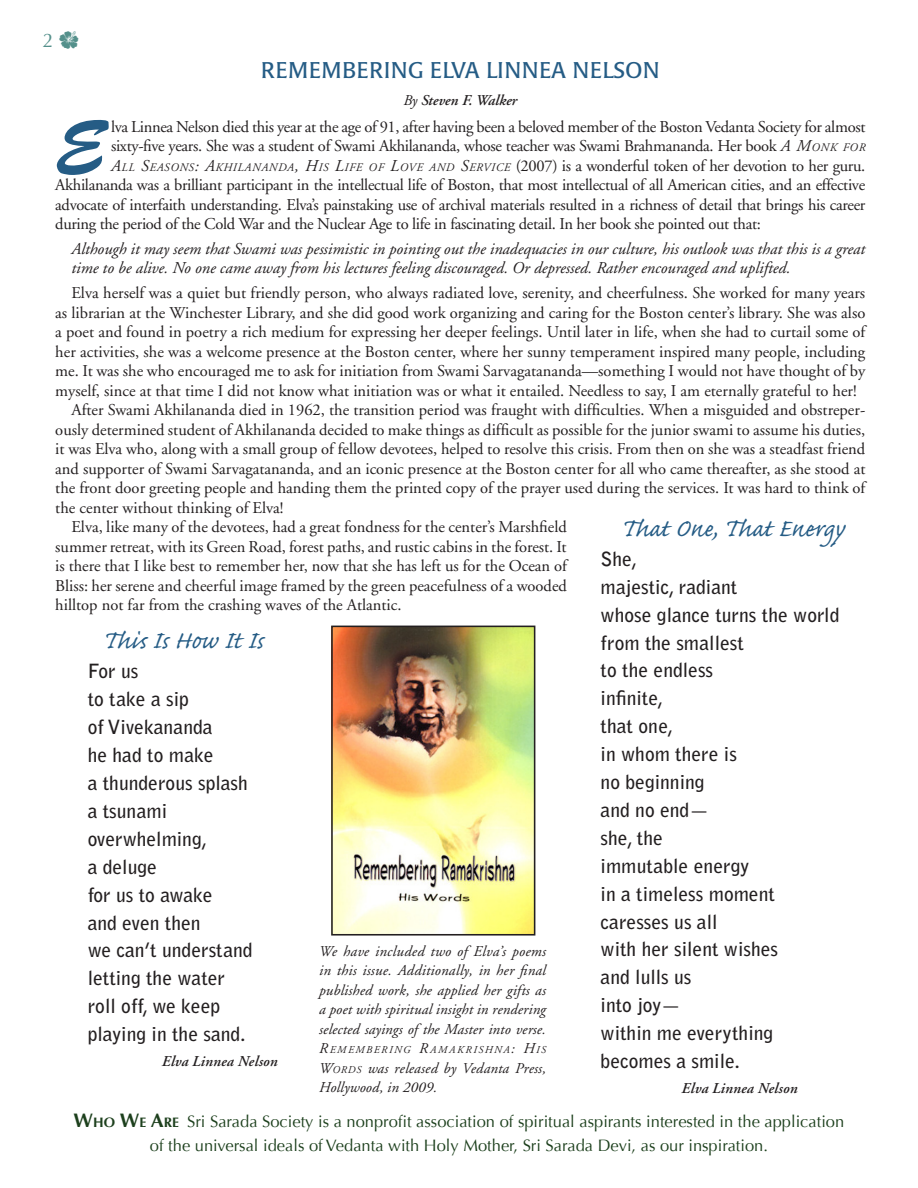
<style>
.page{position:relative;width:918px;height:1188px;background:#fff}
.page>*{position:absolute;margin:0;border:0;box-sizing:border-box;transform-origin:0 0}
.drop_cap{font:71.25px "Brush Script Std";color:#255c85}
.Heading_New_Blue{font:31.5px "Caflisch Script Pro";color:#255c85}
.Heading_New_Blue-2{font:22.5px "Poppl Laudatio";letter-spacing:.04em;color:#255c85}
.t1{font:19.65px "Optima";color:#54908b}
.poem_ctr{font:700 19.5px "Bell Gothic Std";color:#231f20}
.body_text{font:16.5px/19.5px "Adobe Garamond";color:#231f20;text-align:justify}
.drop_cap-2{font:16.5px "Adobe Garamond";letter-spacing:-.02em;color:#231f20}
.Indent_It{font:italic 16.5px/19.5px "Adobe Garamond";color:#231f20}
.t2{font:16.5px/24px "Optima";color:#1d401d;text-align:center}
.Intro{font:italic 15px/19.5px "Adobe Garamond";letter-spacing:.01em;color:#231f20;text-align:justify}
.Intro-2{font:italic 600 15px "Adobe Garamond";letter-spacing:.01em;color:#231f20}
.continue{font:italic 600 15px "Adobe Garamond";color:#231f20}
.Intro-3{font:italic 10.5px "Adobe Garamond Pro";letter-spacing:.14em;color:#231f20}
.s1{font-family:"Hibiscus"}
.s2{font-weight:400}
.s3{font-family:"Adobe Garamond Pro";font-style:italic}
.s4{font-family:"Adobe Garamond Pro";font-style:italic;font-size:11.55px}
.s5{font-size:15px}
.s6{font-family:"Adobe Garamond Pro"}
.s7{font-family:"Adobe Garamond Pro";font-size:10.5px}
.s8{font-weight:700;font-size:19.5px}
.s9{font-weight:700;font-size:13.65px}
</style>
<div class="page">
<img style="left:334px;top:629px;width:198px;height:304px">
<div style="left:331px;top:626px;width:204px;height:310px;border:2px solid #231f20"></div>
<p class="t1" style="left:43px;top:29px;width:38px">2 <span class="s1">y</span></p>
<p class="Heading_New_Blue-2" style="left:261px;top:58px;width:400px">REMEMBERING ELVA LINNEA NELSON</p>
<p class="continue" style="left:403px;top:92px;width:115px"><span class="s2">By</span> Steven F. Walker</p>
<p class="drop_cap" style="left:55px;top:106px;width:52px">E</p>
<p class="drop_cap-2" style="left:111px;top:117px;width:756px">lva Linnea Nelson died this year at the age of 91, after having been a beloved member of the Boston Vedanta Society for almost</p>
<p class="drop_cap-2" style="left:111px;top:137px;width:756px">sixty-five years. She was a student of Swami Akhilananda, whose teacher was Swami Brahmananda. Her book <span class="s3">A M</span><span class="s4">ONK FOR</span></p>
<p class="drop_cap-2" style="left:111px;top:156px;width:756px"><span class="s3">A</span><span class="s4">LL</span> <span class="s3">S</span><span class="s4">EAS ONS</span><span class="s3">: A</span><span class="s4">KHILANANDA</span><span class="s3">, H</span><span class="s4">IS</span> <span class="s3">L</span><span class="s4">IFE OF</span> <span class="s3">L</span><span class="s4">OVE AND</span> <span class="s3">S</span><span class="s4">ERVICE</span> (2007) is a wonderful token of her devotion to her guru.</p>
<p class="drop_cap-2" style="left:55px;top:176px;width:811px">Akhilananda was a brilliant participant in the intellectual life of Boston, that most intellectual of all American cities, and an effective</p>
<p class="drop_cap-2" style="left:55px;top:195px;width:812px">advocate of interfaith understanding. Elva’s painstaking use of archival materials resulted in a richness of detail that brings his career</p>
<p class="drop_cap-2" style="left:55px;top:215px;width:707px">during the period of the Cold War and the Nuclear Age to life in fascinating detail. In her book she pointed out that:</p>
<p class="Indent_It" style="left:72px;top:240px;width:795px">Although it may seem that Swami was pessimistic in pointing out the inadequacies in our culture, his outlook was that this is a great time to be alive. No one came away from his lectures feeling discouraged. Or depressed. Rather encouraged and uplifted.</p>
<p class="body_text" style="left:55px;top:284px;width:812px;text-indent:16px">Elva herself was a quiet but friendly person, who always radiated love, serenity, and cheerfulness. She worked for many years as librarian at the Winchester Library, and she did good work organizing and caring for the Boston center’s library. She was also a poet and found in poetry a rich medium for expressing her deeper feelings. Until later in life, when she had to curtail some of her activities, she was a welcome presence at the Boston center, where her sunny temperament inspired many people, including me. It was she who encouraged me to ask for initiation from Swami Sarvagatananda—something I would not have thought of by myself, since at that time I did not know what initiation was or what it entailed. Needless to say, I am eternally grateful to her!</p>
<p class="body_text" style="left:55px;top:401px;width:812px;text-indent:16px">After Swami Akhilananda died in 1962, the transition period was fraught with difficulties. When a misguided and obstreper&shy;ously determined student of Akhilananda decided to make things as difficult as possible for the junior swami to assume his duties, it was Elva who, along with a small group of fellow devotees, helped to resolve this crisis. From then on she was a steadfast friend and supporter of Swami Sarvagatananda, and an iconic presence at the Boston center for all who came thereafter, as she stood at the front door greeting people and handing them the printed copy of the prayer used during the services. It was hard to think of the center without thinking of Elva!</p>
<p class="body_text" style="left:55px;top:518px;width:513px;text-indent:16px">Elva, like many of the devotees, had a great fondness for the center’s Marshfield summer retreat, with its Green Road, forest paths, and rustic cabins in the forest. It is there that I like best to remember her, now that she has left us for the Ocean of Bliss: her serene and cheerful image framed by the green peacefulness of a wooded hilltop not far from the crashing waves of the Atlantic.</p>
<p class="Heading_New_Blue" style="left:621px;top:512px;width:225px">That One, That Energy</p>
<p class="poem_ctr" style="left:601px;top:547px;width:38px">She,</p>
<p class="poem_ctr" style="left:601px;top:575px;width:138px">majestic, radiant</p>
<p class="poem_ctr" style="left:601px;top:603px;width:240px">whose glance turns the world</p>
<p class="poem_ctr" style="left:601px;top:631px;width:145px">from the smallest</p>
<p class="poem_ctr" style="left:601px;top:659px;width:114px">to the endless</p>
<p class="poem_ctr" style="left:601px;top:687px;width:64px">infinite,</p>
<p class="poem_ctr" style="left:601px;top:714px;width:74px">that one,</p>
<p class="poem_ctr" style="left:601px;top:742px;width:138px">in whom there is</p>
<p class="poem_ctr" style="left:601px;top:770px;width:105px">no beginning</p>
<p class="poem_ctr" style="left:601px;top:798px;width:110px">and no end—</p>
<p class="poem_ctr" style="left:601px;top:826px;width:64px">she, the</p>
<p class="poem_ctr" style="left:601px;top:854px;width:150px">immutable energy</p>
<p class="poem_ctr" style="left:601px;top:882px;width:176px">in a timeless moment</p>
<p class="poem_ctr" style="left:601px;top:910px;width:118px">caresses us all</p>
<p class="poem_ctr" style="left:601px;top:938px;width:179px">with her silent wishes</p>
<p class="poem_ctr" style="left:601px;top:966px;width:92px">and lulls us</p>
<p class="poem_ctr" style="left:601px;top:993px;width:82px">into joy—</p>
<p class="poem_ctr" style="left:601px;top:1021px;width:174px">within me everything</p>
<p class="poem_ctr" style="left:601px;top:1049px;width:141px">becomes a smile.</p>
<p class="Intro-2" style="left:682px;top:1080px;width:117px">Elva Linnea Nelson</p>
<p class="Heading_New_Blue" style="left:102px;top:624px;width:162px">This Is How It Is</p>
<p class="poem_ctr" style="left:88px;top:660px;width:52px">For us</p>
<p class="poem_ctr" style="left:88px;top:687px;width:103px">to take a sip</p>
<p class="poem_ctr" style="left:88px;top:715px;width:126px">of Vivekananda</p>
<p class="poem_ctr" style="left:88px;top:743px;width:127px">he had to make</p>
<p class="poem_ctr" style="left:88px;top:771px;width:162px">a thunderous splash</p>
<p class="poem_ctr" style="left:88px;top:799px;width:81px">a tsunami</p>
<p class="poem_ctr" style="left:88px;top:827px;width:121px">overwhelming,</p>
<p class="poem_ctr" style="left:88px;top:855px;width:71px">a deluge</p>
<p class="poem_ctr" style="left:88px;top:883px;width:127px">for us to awake</p>
<p class="poem_ctr" style="left:88px;top:911px;width:114px">and even then</p>
<p class="poem_ctr" style="left:88px;top:939px;width:166px">we can’t understand</p>
<p class="poem_ctr" style="left:88px;top:966px;width:139px">letting the water</p>
<p class="poem_ctr" style="left:88px;top:994px;width:134px">roll off, we keep</p>
<p class="poem_ctr" style="left:88px;top:1022px;width:160px">playing in the sand.</p>
<p class="Intro-2" style="left:162px;top:1053px;width:117px">Elva Linnea Nelson</p>
<p class="Intro" style="left:319px;top:942px;width:229px">We have included two of Elva’s poems in this issue. Additionally, in her final published work, she applied her gifts as a poet with spiritual insight in rendering selected sayings of the Master into verse.</p>
<p class="Intro-3" style="left:319px;top:1044px;width:121px"><span class="s5">R</span>EMEMBERING <span class="s5">R</span>AMA</p>
<p class="Intro-3" style="left:457px;top:1044px;width:91px">KRISHNA<span class="s5">: H</span>IS</p>
<p class="Intro" style="left:319px;top:1059px;width:229px"><span class="s6">W</span><span class="s7">ORDS</span> was released by Vedanta Press,<br>Hollywood, in 2009.</p>
<p class="t2" style="left:74px;top:1110px;width:772px"><span class="s8">W</span><span class="s9">HO</span> <span class="s8">W</span><span class="s9">E</span> <span class="s8">A</span><span class="s9">RE</span> Sri Sarada Society is a nonprofit association of spiritual aspirants interested in the application of the universal ideals of Vedanta with Holy Mother, Sri Sarada Devi, as our inspiration.</p>
</div>
